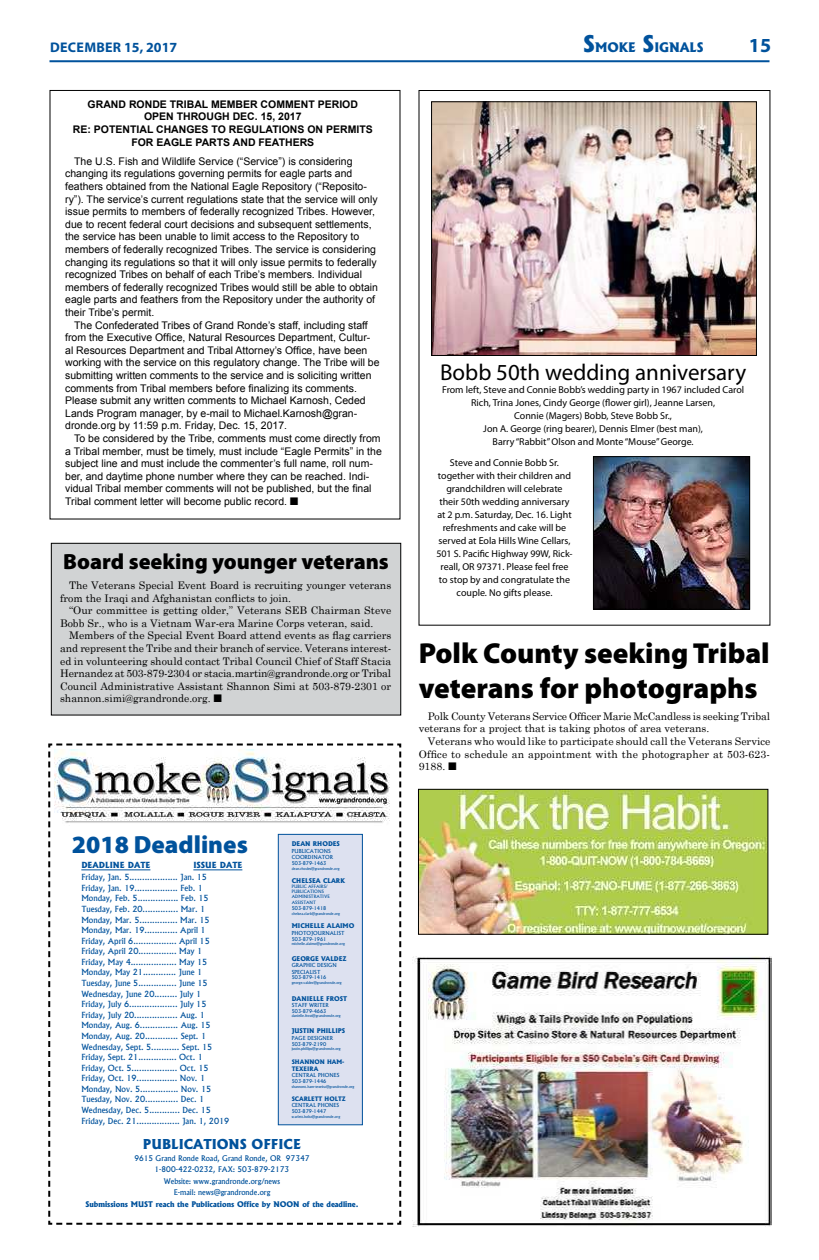
<style>
.page{position:relative;width:819px;height:1260px;background:#fff}
.page>*{position:absolute;margin:0;border:0;box-sizing:border-box;transform-origin:0 0}
.t1{font:900 29px/34.8px "Myriad Pro";color:#000}
.t2{font:900 24.9px "Myriad Pro";color:#00529c}
.t3{font:23px "Myriad Pro";color:#000}
.t4{font:900 22px "Myriad Pro";color:#000}
.t5{font:700 20px "Myriad Pro";color:#00529c}
.t6{font:700 14px "Myriad Pro";letter-spacing:.02em;color:#00529c}
.t7{font:800 13.1px "Albertus";color:#00529c}
.t8{font:800 12.6px "Albertus";color:#00529c}
.t9{font:10.5px/12.6px "Arial";color:#000}
.t10{font:10.5px/12.6px "Century Schoolbook";color:#000}
.t11{font:700 10.5px/12.6px "Arial";color:#000;text-align:center}
.t12{font:10px/13px "Myriad Pro";color:#000;text-align:center}
.t13{font:500 8.1px/10.6px "Albertus";color:#00529c}
.t14{font:800 8.1px "Albertus";color:#00529c}
.t15{font:500 7.5px/11.6px "Albertus";color:#00529c;text-align:center}
.t16{font:800 7.5px "Albertus";color:#00529c}
.t17{font:800 6.2px "Albertus";color:#00529c}
.t18{font:800 5.9px/7.1px "Albertus";color:#00529c}
.t19{font:500 5.3px/6.4px "Albertus";color:#00529c}
.t20{font:500 5px "Albertus";color:#00529c}
.t21{font:500 4.4px/5.2px "Albertus";color:#00529c}
.t22{font:500 3.7px "Albertus";color:#00529c}
.s1{font-size:22px}
</style>
<div class="page">
<hr style="left:50px;top:60px;width:720px;height:2px;background:#00529c">
<img style="left:433px;top:104px;width:322px;height:250px">
<div style="left:431px;top:102px;width:326px;height:254px;border:1px solid #000"></div>
<img style="left:595px;top:458px;width:153px;height:150px">
<div style="left:593px;top:456px;width:157px;height:154px;border:1px solid #000"></div>
<img style="left:412px;top:956px;width:359px;height:271px">
<img style="left:420px;top:791px;width:346px;height:142px">
<div style="left:418px;top:789px;width:350px;height:146px;border:1px solid #000"></div>
<svg style="left:48px;top:743px;width:354px;height:482px"></svg>
<div style="left:51px;top:543px;width:350px;height:172px;background:#d1d3d4"></div>
<div style="left:51px;top:543px;width:350px;height:173px;border:1px solid #000"></div>
<h3 class="t6" style="left:50px;top:42px;width:129px">DECEMBER 15, 2017</h3>
<p class="t8" style="left:583px;top:41px;width:122px"><span class="s1">S</span>MOKE <span class="s1">S</span>IGNALS</p>
<h3 class="t5" style="left:749px;top:38px;width:24px">15</h3>
<p class="t11" style="left:73px;top:99px;width:301px">GRAND RONDE TRIBAL MEMBER COMMENT PERIOD OPEN THROUGH DEC. 15, 2017<br>RE: POTENTIAL CHANGES TO REGULATIONS ON PERMITS FOR EAGLE PARTS AND FEATHERS</p>
<p class="t9" style="left:65px;top:156px;width:314px;text-indent:9px">The U.S. Fish and Wildlife Service (“Service”) is considering changing its regulations governing permits for eagle parts and feathers obtained from the National Eagle Repository (“Reposito&shy;ry”). The service’s current regulations state that the service will only issue permits to members of federally recognized Tribes. However, due to recent federal court decisions and subsequent settlements, the service has been unable to limit access to the Repository to members of federally recognized Tribes. The service is considering changing its regulations so that it will only issue permits to federally recognized Tribes on behalf of each Tribe’s members. Individual members of federally recognized Tribes would still be able to obtain eagle parts and feathers from the Repository under the authority of their Tribe’s permit.</p>
<p class="t9" style="left:65px;top:319px;width:316px;text-indent:9px">The Confederated Tribes of Grand Ronde’s staff, including staff from the Executive Office, Natural Resources Department, Cultur&shy;al Resources Department and Tribal Attorney’s Office, have been working with the service on this regulatory change. The Tribe will be submitting written comments to the service and is soliciting written comments from Tribal members before finalizing its comments.<br>Please submit any written comments to Michael Karnosh, Ceded Lands Program manager, by e-mail to Michael.Karnosh@gran&shy;dronde.org by 11:59 p.m. Friday, Dec. 15, 2017.</p>
<p class="t9" style="left:65px;top:433px;width:318px;text-indent:9px">To be considered by the Tribe, comments must come directly from a Tribal member, must be timely, must include “Eagle Permits” in the subject line and must include the commenter’s full name, roll num&shy;ber, and daytime phone number where they can be reached. Indi&shy;vidual Tribal member comments will not be published, but the final Tribal comment letter will become public record.</p>
<h3 class="t4" style="left:63px;top:553px;width:327px">Board seeking younger veterans</h3>
<p class="t10" style="left:60px;top:578px;width:333px;text-indent:9px">The Veterans Special Event Board is recruiting younger veterans from the Iraqi and Afghanistan conflicts to join.</p>
<p class="t10" style="left:60px;top:603px;width:333px;text-indent:9px">“Our committee is getting older,” Veterans SEB Chairman Steve<br>Bobb Sr., who is a Vietnam War-era Marine Corps veteran, said.</p>
<p class="t10" style="left:60px;top:628px;width:333px;text-align:justify;text-indent:9px">Members of the Special Event Board attend events as flag carriers and represent the Tribe and their branch of service. Veterans interest&shy;ed in volunteering should contact Tribal Council Chief of Staff Stacia Hernandez at 503-879-2304 or stacia.martin@grandronde.org or Tribal Council Administrative Assistant Shannon Simi at 503-879-2301 or shannon.simi@grandronde.org.</p>
<h2 class="t2" style="left:72px;top:835px;width:177px">2018 Deadlines</h2>
<p class="t14" style="left:81px;top:862px;width:71px">DEADLINE DATE</p>
<p class="t14" style="left:193px;top:862px;width:50px">ISSUE DATE</p>
<p class="t13" style="left:81px;top:872px;width:149px">Friday, Jan. 5................... Jan. 15<br>Friday, Jan. 19................. Feb. 1<br>Monday, Feb. 5................ Feb. 15<br>Tuesday, Feb. 20.............. Mar. 1<br>Monday, Mar. 5............... Mar. 15<br>Monday, Mar. 19............. April 1<br>Friday, April 6................. April 15<br>Friday, April 20............... May 1<br>Friday, May 4.................. May 15<br>Monday, May 21............. June 1<br>Tuesday, June 5............... June 15<br>Wednesday, June 20......... July 1<br>Friday, July 6................... July 15<br>Friday, July 20................. Aug. 1<br>Monday, Aug. 6............... Aug. 15<br>Monday, Aug. 20............. Sept. 1<br>Wednesday, Sept. 5........... Sept. 15<br>Friday, Sept. 21............... Oct. 1<br>Friday, Oct. 5.................. Oct. 15<br>Friday, Oct. 19................ Nov. 1<br>Monday, Nov. 5............... Nov. 15<br>Tuesday, Nov. 20............. Dec. 1<br>Wednesday, Dec. 5............ Dec. 15<br>Friday, Dec. 21................. Jan. 1, 2019</p>
<p class="t17" style="left:292px;top:841px;width:50px">DEAN RHODES</p>
<p class="t19" style="left:292px;top:848px;width:43px">PUBLICATIONS<br>COORDINATOR</p>
<p class="t20" style="left:292px;top:861px;width:36px">503-879-1463</p>
<p class="t22" style="left:292px;top:867px;width:49px">dean.rhodes@grandronde.org</p>
<p class="t17" style="left:292px;top:878px;width:55px">CHELSEA CLARK</p>
<p class="t21" style="left:292px;top:884px;width:40px">PUBLIC AFFAIRS/<br>PUBLICATIONS<br>ADMINISTRATIVE</p>
<p class="t21" style="left:292px;top:900px;width:26px">ASSISTANT</p>
<p class="t20" style="left:292px;top:906px;width:36px">503-879-1418</p>
<p class="t22" style="left:292px;top:912px;width:50px">chelsea.clark@grandronde.org</p>
<p class="t17" style="left:292px;top:923px;width:64px">MICHELLE ALAIMO</p>
<p class="t19" style="left:292px;top:930px;width:54px">PHOTOJOURNALIST</p>
<p class="t20" style="left:292px;top:937px;width:36px">503-879-1961</p>
<p class="t22" style="left:292px;top:942px;width:55px">michelle.alaimo@grandronde.org</p>
<p class="t17" style="left:292px;top:956px;width:56px">GEORGE VALDEZ</p>
<p class="t19" style="left:292px;top:962px;width:46px">GRAPHIC DESIGN<br>SPECIALIST</p>
<p class="t20" style="left:292px;top:975px;width:36px">503-879-1416</p>
<p class="t22" style="left:292px;top:981px;width:51px">george.valdez@grandronde.org</p>
<p class="t17" style="left:292px;top:996px;width:57px">DANIELLE FROST</p>
<p class="t19" style="left:292px;top:1002px;width:39px">STAFF WRITER</p>
<p class="t20" style="left:292px;top:1009px;width:36px">503-879-4663</p>
<p class="t22" style="left:292px;top:1014px;width:50px">danielle.frost@grandronde.org</p>
<p class="t17" style="left:292px;top:1028px;width:55px">JUSTIN PHILLIPS</p>
<p class="t19" style="left:292px;top:1035px;width:43px">PAGE DESIGNER</p>
<p class="t20" style="left:292px;top:1042px;width:36px">503-879-2190</p>
<p class="t22" style="left:292px;top:1047px;width:50px">justin.phillips@grandronde.org</p>
<p class="t18" style="left:292px;top:1059px;width:54px">SHANNON HAM-<br>TEXEIRA</p>
<p class="t19" style="left:292px;top:1073px;width:49px">CENTRAL PHONES</p>
<p class="t20" style="left:292px;top:1079px;width:36px">503-879-1446</p>
<p class="t22" style="left:292px;top:1085px;width:64px">shannont.ham-texeira@grandronde.org</p>
<p class="t18" style="left:292px;top:1095px;width:56px">SCARLETT HOLTZ</p>
<p class="t19" style="left:292px;top:1102px;width:49px">CENTRAL PHONES</p>
<p class="t20" style="left:292px;top:1109px;width:36px">503-879-1447</p>
<p class="t22" style="left:292px;top:1115px;width:50px">scarlett.holtz@grandronde.org</p>
<p class="t7" style="left:143px;top:1138px;width:160px">PUBLICATIONS OFFICE</p>
<p class="t15" style="left:134px;top:1153px;width:176px">9615 Grand Ronde Road, Grand Ronde, OR 97347<br>1-800-422-0232, FAX: 503-879-2173<br>Website: www.grandronde.org/news<br>E-mail: news@grandronde.org</p>
<p class="t16" style="left:85px;top:1201px;width:275px">Submissions MUST reach the Publications Office by NOON of the deadline.</p>
<h3 class="t3" style="left:440px;top:363px;width:308px">Bobb 50th wedding anniversary</h3>
<p class="t12" style="left:442px;top:384px;width:304px">From left, Steve and Connie Bobb’s wedding party in 1967 included Carol Rich, Trina Jones, Cindy George (flower girl), Jeanne Larsen,<br>Connie (Magers) Bobb, Steve Bobb Sr.,<br>Jon A. George (ring bearer), Dennis Elmer (best man),<br>Barry “Rabbit” Olson and Monte “Mouse” George.</p>
<p class="t12" style="left:436px;top:457px;width:138px">Steve and Connie Bobb Sr. together with their children and grandchildren will celebrate their 50th wedding anniversary at 2 p.m. Saturday, Dec. 16. Light refreshments and cake will be served at Eola Hills Wine Cellars,<br>501 S. Pacific Highway 99W, Rick&shy;reall, OR 97371. Please feel free to stop by and congratulate the couple. No gifts please.</p>
<h1 class="t1" style="left:419px;top:639px;width:353px">Polk County seeking Tribal veterans for photographs</h1>
<p class="t10" style="left:419px;top:709px;width:353px;text-indent:9px">Polk County Veterans Service Officer Marie McCandless is seeking Tribal veterans for a project that is taking photos of area veterans.</p>
<p class="t10" style="left:419px;top:734px;width:353px;text-align:justify;text-indent:9px">Veterans who would like to participate should call the Veterans Service Office to schedule an appointment with the photographer at 503-623- 9188.</p>
</div>
